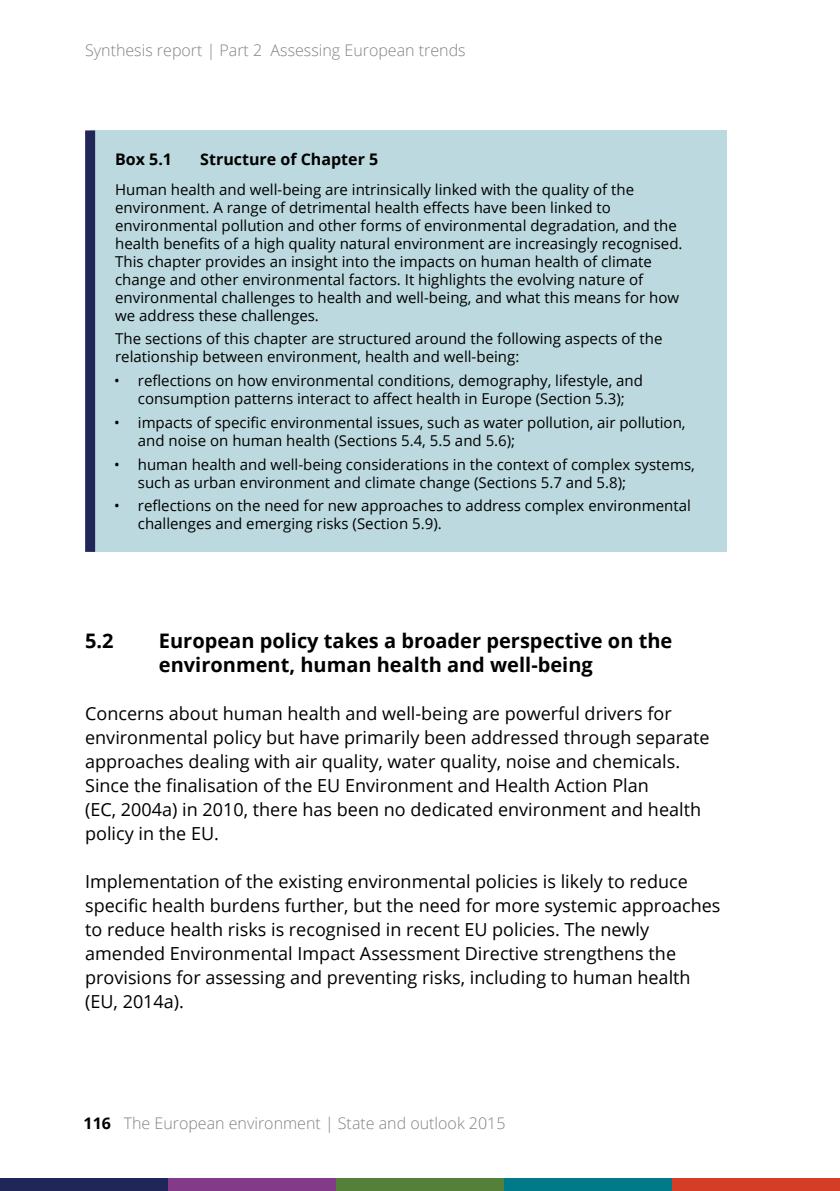
<style>
.page{position:relative;width:840px;height:1191px;background:#fff}
.page>*{position:absolute;margin:0;border:0;box-sizing:border-box;transform-origin:0 0}
.t1{font:700 20px/24px "Open Sans";color:#000}
.t2{font:18px/24px "Open Sans";color:#000}
.t3{font:300 16px "Open Sans";color:#808285}
.t4{font:700 16px "Open Sans";color:#000}
.t5{font:15px/18px "Open Sans";color:#000}
.s1{font-weight:700;color:#000}
</style>
<div class="page">
<div style="left:0;top:1178px;width:168px;height:13px;background:#202657"></div>
<div style="left:168px;top:1178px;width:168px;height:13px;background:#833a88"></div>
<div style="left:336px;top:1178px;width:167px;height:13px;background:#54803a"></div>
<div style="left:503px;top:1178px;width:168px;height:13px;background:#007a88"></div>
<div style="left:671px;top:1178px;width:168px;height:13px;background:#d63d27"></div>
<div style="left:90px;top:130px;width:636px;height:422px;background:#bbd9de"></div>
<div style="left:85px;top:130px;width:10px;height:422px;background:#202657"></div>
<p class="t3" style="left:85px;top:39px;width:382px">Synthesis report | Part 2 Assessing European trends</p>
<p class="t4" style="left:115px;top:148px;width:58px">Box 5.1</p>
<p class="t4" style="left:200px;top:148px;width:179px">Structure of Chapter 5</p>
<p class="t5" style="left:115px;top:180px;width:568px">Human health and well-being are intrinsically linked with the quality of the environment. A range of detrimental health effects have been linked to environmental pollution and other forms of environmental degradation, and the health benefits of a high quality natural environment are increasingly recognised.<br>This chapter provides an insight into the impacts on human health of climate change and other environmental factors. It highlights the evolving nature of environmental challenges to health and well-being, and what this means for how we address these challenges.</p>
<p class="t5" style="left:115px;top:329px;width:548px">The sections of this chapter are structured around the following aspects of the relationship between environment, health and well-being:</p>
<p class="t5" style="left:114px;top:371px;width:530px;text-align:center">• reflections on how environmental conditions, demography, lifestyle, and consumption patterns interact to affect health in Europe (Section 5.3);</p>
<p class="t5" style="left:138px;top:413px;width:549px;text-indent:-24px">• impacts of specific environmental issues, such as water pollution, air pollution, and noise on human health (Sections 5.4, 5.5 and 5.6);</p>
<p class="t5" style="left:138px;top:455px;width:558px;text-indent:-24px">• human health and well-being considerations in the context of complex systems, such as urban environment and climate change (Sections 5.7 and 5.8);</p>
<p class="t5" style="left:138px;top:496px;width:554px;text-indent:-24px">• reflections on the need for new approaches to address complex environmental challenges and emerging risks (Section 5.9).</p>
<h1 class="t1" style="left:85px;top:628px;width:30px">5.2</h1>
<h1 class="t1" style="left:159px;top:628px;width:514px">European policy takes a broader perspective on the environment, human health and well-being</h1>
<p class="t2" style="left:85px;top:701px;width:625px">Concerns about human health and well-being are powerful drivers for environmental policy but have primarily been addressed through separate approaches dealing with air quality, water quality, noise and chemicals.<br>Since the finalisation of the EU Environment and Health Action Plan<br>(EC, 2004a) in 2010, there has been no dedicated environment and health policy in the EU.</p>
<p class="t2" style="left:85px;top:869px;width:636px">Implementation of the existing environmental policies is likely to reduce specific health burdens further, but the need for more systemic approaches to reduce health risks is recognised in recent EU policies. The newly amended Environmental Impact Assessment Directive strengthens the provisions for assessing and preventing risks, including to human health (EU, 2014a).</p>
<p class="t3" style="left:84px;top:1112px;width:423px"><span class="s1">116</span> The European environment | State and outlook 2015</p>
</div>
